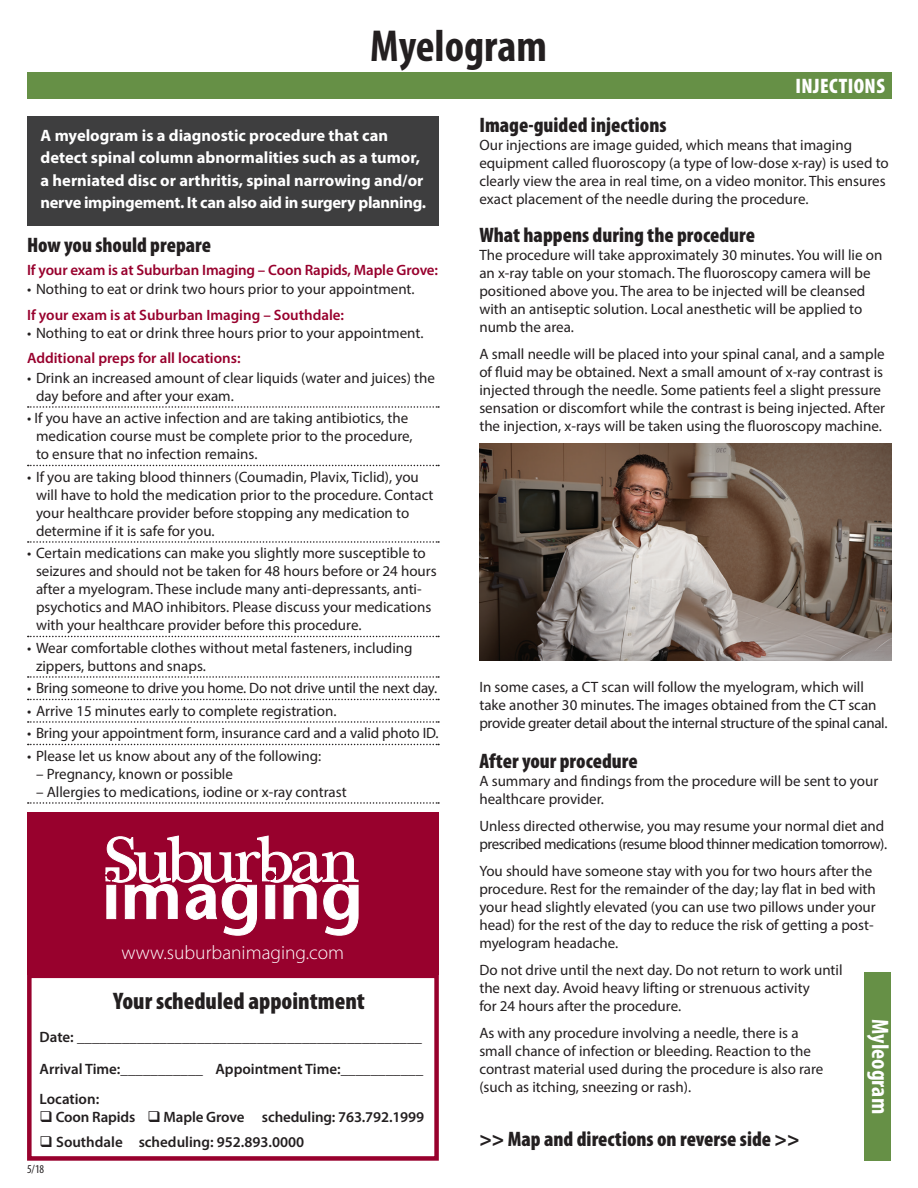
<style>
.page{position:relative;width:918px;height:1188px;background:#fff}
.page>*{position:absolute;margin:0;border:0;box-sizing:border-box;transform-origin:0 0}
.t1{font:700 condensed 45px "Myriad Pro";color:#231f20}
.t2{font:900 condensed 24px "Myriad Pro";color:#231f20}
.t3{font:700 condensed 24px "Myriad Pro";color:#fff}
.Paragraph_Style_2{font:900 condensed 21px "Myriad Pro";color:#231f20}
.Text{font:900 condensed 21px "Myriad Pro";color:#231f20}
.t4{font:900 condensed 21px "Myriad Pro";letter-spacing:.02em;color:#fff}
.t5{font:300 19.5px "Myriad Pro";color:#fff}
.Text-2{font:700 16.5px/22.5px "Myriad Pro";color:#fff}
.Paragraph_Style_5{font:15px/18px "Myriad Pro";color:#231f20}
.Paragraph_Style_2-2{font:15px/18px "Myriad Pro";color:#231f20}
.Text-3{font:15px/18px "Myriad Pro";color:#231f20}
.t6{font:600 15px "Myriad Pro";color:#231f20}
.Paragraph_Style_2-3{font:15px/18px "Myriad Pro";letter-spacing:-.03em;color:#231f20}
.Paragraph_Style_5-2{font:600 15px "Myriad Pro";letter-spacing:-.01em;color:#98012d}
.t7{font:condensed 12px "Myriad Pro";color:#231f20}
.s1{font-weight:600;color:#98012d}
</style>
<div class="page">
<img style="left:479px;top:443px;width:412px;height:218px">
<div style="left:27px;top:117px;width:412px;height:109px;background:#3e3e3f"></div>
<div style="left:27px;top:72px;width:864px;height:27px;background:#669046"></div>
<div style="left:27px;top:974px;width:412px;height:187px;border:4px solid #98012d"></div>
<div style="left:27px;top:812px;width:412px;height:163px;background:#98012d"></div>
<svg style="left:106px;top:836px;width:252px;height:100px"></svg>
<div style="left:864px;top:972px;width:27px;height:189px;background:#669046"></div>
<svg style="left:28px;top:406px;width:411px;height:2px"></svg>
<svg style="left:28px;top:465px;width:411px;height:1px"></svg>
<svg style="left:28px;top:541px;width:411px;height:2px"></svg>
<svg style="left:28px;top:636px;width:411px;height:1px"></svg>
<svg style="left:28px;top:676px;width:411px;height:2px"></svg>
<svg style="left:28px;top:699px;width:411px;height:1px"></svg>
<svg style="left:28px;top:721px;width:411px;height:2px"></svg>
<svg style="left:28px;top:744px;width:411px;height:1px"></svg>
<svg style="left:28px;top:802px;width:411px;height:2px"></svg>
<p class="t1" style="left:370px;top:18px;width:178px">Myelogram</p>
<p class="t4" style="left:795px;top:73px;width:91px">INJECTIONS</p>
<p class="Text-2" style="left:41px;top:123px;width:387px">A myelogram is a diagnostic procedure that can detect spinal column abnormalities such as a tumor, a herniated disc or arthritis, spinal narrowing and/or nerve impingement. It can also aid in surgery planning.</p>
<p class="Paragraph_Style_2" style="left:27px;top:232px;width:186px">How you should prepare</p>
<p class="Paragraph_Style_5-2" style="left:27px;top:260px;width:413px">If your exam is at Suburban Imaging – Coon Rapids, Maple Grove:</p>
<p class="Paragraph_Style_5" style="left:27px;top:276px;width:389px;line-height:25.5px">• Nothing to eat or drink two hours prior to your appointment.<br><span class="s1">If your exam is at Suburban Imaging – Southdale:</span></p>
<p class="Paragraph_Style_5" style="left:27px;top:320px;width:398px;line-height:25.5px">• Nothing to eat or drink three hours prior to your appointment.<br><span class="s1">Additional preps for all locations:</span></p>
<p class="Paragraph_Style_5" style="left:36px;top:369px;width:401px;text-indent:-9px">• Drink an increased amount of clear liquids (water and juices) the day before and after your exam.</p>
<p class="Paragraph_Style_5" style="left:36px;top:409px;width:378px;text-indent:-9px">• If you have an active infection and are taking antibiotics, the medication course must be complete prior to the procedure, to ensure that no infection remains.</p>
<p class="Paragraph_Style_5" style="left:36px;top:468px;width:399px;text-indent:-9px">• If you are taking blood thinners (Coumadin, Plavix, Ticlid), you will have to hold the medication prior to the procedure. Contact your healthcare provider before stopping any medication to determine if it is safe for you.</p>
<p class="Paragraph_Style_5" style="left:36px;top:544px;width:402px;text-indent:-9px">• Certain medications can make you slightly more susceptible to seizures and should not be taken for 48 hours before or 24 hours after a myelogram. These include many anti-depressants, anti&shy;psychotics and MAO inhibitors. Please discuss your medications with your healthcare provider before this procedure.</p>
<p class="Paragraph_Style_5" style="left:36px;top:639px;width:378px;text-indent:-9px">• Wear comfortable clothes without metal fasteners, including zippers, buttons and snaps.</p>
<p class="Paragraph_Style_5" style="left:27px;top:679px;width:412px">• Bring someone to drive you home. Do not drive until the next day.</p>
<p class="Paragraph_Style_5" style="left:27px;top:702px;width:311px">• Arrive 15 minutes early to complete registration.</p>
<p class="Paragraph_Style_5" style="left:27px;top:724px;width:413px">• Bring your appointment form, insurance card and a valid photo ID.</p>
<p class="Paragraph_Style_5" style="left:27px;top:747px;width:296px">• Please let us know about any of the following:</p>
<p class="Paragraph_Style_5" style="left:36px;top:765px;width:198px">– Pregnancy, known or possible</p>
<p class="Paragraph_Style_5" style="left:36px;top:783px;width:312px">– Allergies to medications, iodine or x-ray contrast</p>
<p class="t5" style="left:122px;top:941px;width:224px">www.suburbanimaging.com</p>
<p class="t2" style="left:113px;top:986px;width:253px">Your scheduled appointment</p>
<p class="t6" style="left:40px;top:1027px;width:384px">Date: ______________________________________________</p>
<p class="t6" style="left:40px;top:1059px;width:385px">Arrival Time:___________ Appointment Time:___________</p>
<p class="t6" style="left:40px;top:1089px;width:61px">Location:</p>
<p class="t6" style="left:40px;top:1107px;width:386px">❑ Coon Rapids ❑ Maple Grove scheduling: 763.792.1999</p>
<p class="t6" style="left:40px;top:1132px;width:266px">❑ Southdale scheduling: 952.893.0000</p>
<p class="t7" style="left:27px;top:1162px;width:19px">5/18</p>
<p class="Paragraph_Style_2" style="left:479px;top:112px;width:189px">Image-guided injections</p>
<p class="Paragraph_Style_2-2" style="left:479px;top:136px;width:411px">Our injections are image guided, which means that imaging equipment called fluoroscopy (a type of low-dose x-ray) is used to clearly view the area in real time, on a video monitor. This ensures exact placement of the needle during the procedure.</p>
<p class="Paragraph_Style_2" style="left:479px;top:221px;width:277px">What happens during the procedure</p>
<p class="Text-3" style="left:479px;top:246px;width:405px">The procedure will take approximately 30 minutes. You will lie on an x-ray table on your stomach. The fluoroscopy camera will be positioned above you. The area to be injected will be cleansed with an antiseptic solution. Local anesthetic will be applied to numb the area.</p>
<p class="Text-3" style="left:479px;top:345px;width:407px">A small needle will be placed into your spinal canal, and a sample of fluid may be obtained. Next a small amount of x-ray contrast is injected through the needle. Some patients feel a slight pressure sensation or discomfort while the contrast is being injected. After the injection, x-rays will be taken using the fluoroscopy machine.</p>
<p class="Text-3" style="left:479px;top:678px;width:410px">In some cases, a CT scan will follow the myelogram, which will take another 30 minutes. The images obtained from the CT scan provide greater detail about the internal structure of the spinal canal.</p>
<p class="Text" style="left:479px;top:748px;width:160px">After your procedure</p>
<p class="Paragraph_Style_2-2" style="left:479px;top:772px;width:400px">A summary and findings from the procedure will be sent to your healthcare provider.</p>
<p class="Paragraph_Style_2-3" style="left:479px;top:817px;width:409px">Unless directed otherwise, you may resume your normal diet and prescribed medications (resume blood thinner medication tomorrow).</p>
<p class="Paragraph_Style_2-2" style="left:479px;top:862px;width:398px">You should have someone stay with you for two hours after the procedure. Rest for the remainder of the day; lay flat in bed with your head slightly elevated (you can use two pillows under your head) for the rest of the day to reduce the risk of getting a post&shy;myelogram headache.</p>
<p class="Paragraph_Style_2-2" style="left:479px;top:961px;width:365px">Do not drive until the next day. Do not return to work until the next day. Avoid heavy lifting or strenuous activity<br>for 24 hours after the procedure.</p>
<p class="Paragraph_Style_2-2" style="left:479px;top:1024px;width:346px">As with any procedure involving a needle, there is a small chance of infection or bleeding. Reaction to the contrast material used during the procedure is also rare (such as itching, sneezing or rash).</p>
<p class="Text" style="left:479px;top:1126px;width:322px">&gt;&gt; Map and directions on reverse side &gt;&gt;</p>
<p class="t3" style="left:895px;top:1019px;width:96px;rotate:90deg">Myleogram</p>
</div>
